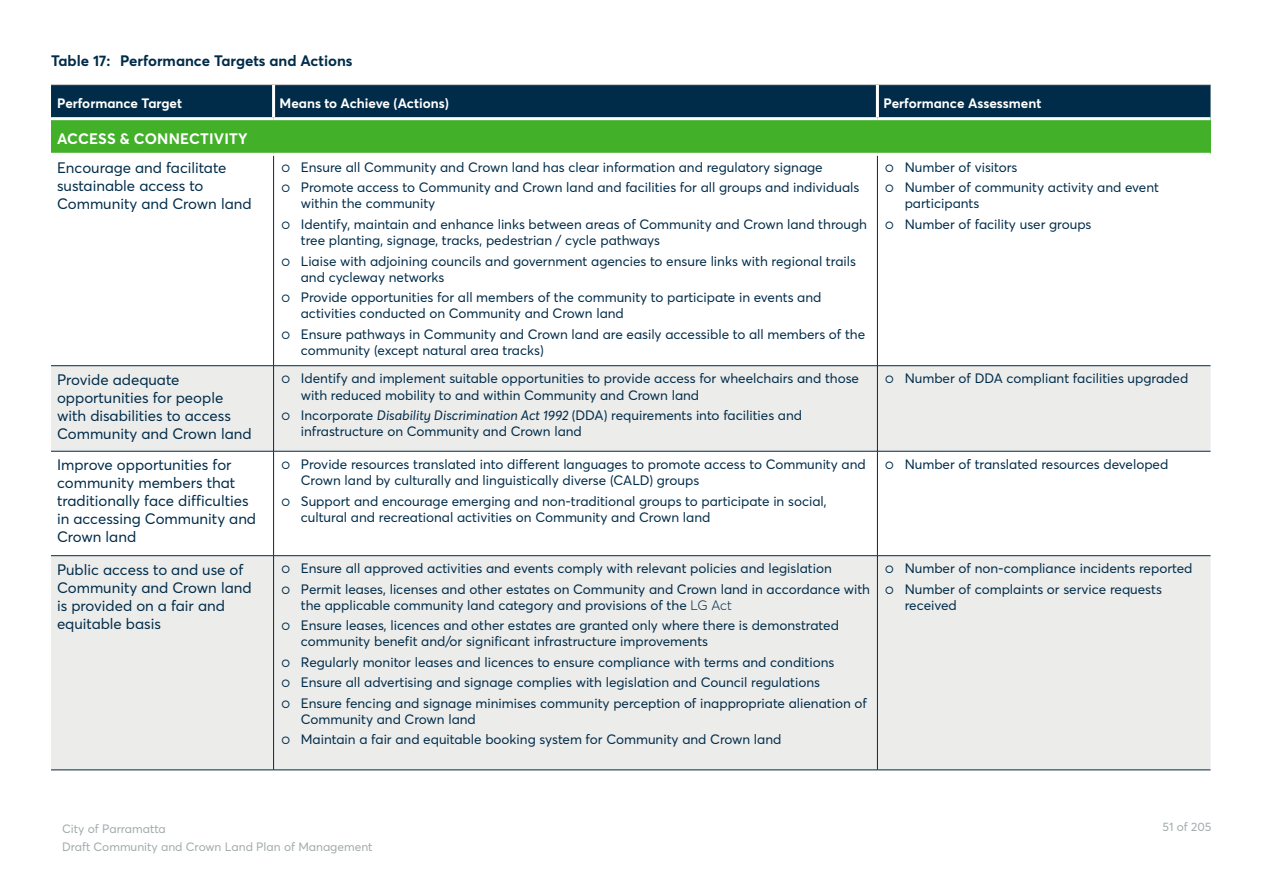
<style>
.page{position:relative;width:1263px;height:893px;background:#fff}
.page>*{position:absolute;margin:0;border:0;box-sizing:border-box;transform-origin:0 0}
.t1{font:15px/18px "Parramatta";color:#002c49}
.t2{font:700 15px "Parramatta";color:#002c49}
.t3{font:700 15px "Parramatta";letter-spacing:.01em;color:#fff}
.t4{font:13.5px/16.2px "Parramatta";color:#002c49}
.t5{font:700 13.5px "Parramatta";color:#fff}
.t6{font:12px "Parramatta";color:#a2aaad}
.s1{font-style:italic}
.s2{font-weight:300}
</style>
<div class="page">
<div style="left:51px;top:85px;width:1159px;height:32px;background:#002c49"></div>
<div style="left:51px;top:119px;width:1159px;height:35px;background:#42b029"></div>
<svg style="left:51px;top:366px;width:1159px;height:404px;fill:#ececeb"></svg>
<hr style="left:51px;top:84px;width:223px;height:1px;background:#d0d0ce">
<hr style="left:274px;top:84px;width:603px;height:1px;background:#d0d0ce">
<hr style="left:877px;top:84px;width:333px;height:1px;background:#d0d0ce">
<hr style="left:51px;top:153px;width:223px;height:3px;background:#fff">
<hr style="left:274px;top:153px;width:603px;height:3px;background:#fff">
<hr style="left:877px;top:153px;width:333px;height:3px;background:#fff">
<hr style="left:273px;top:156px;width:1px;height:209px;background:#002c49">
<hr style="left:877px;top:156px;width:1px;height:209px;background:#002c49">
<hr style="left:51px;top:365px;width:223px;height:1px;background:#002c49">
<hr style="left:274px;top:365px;width:603px;height:1px;background:#002c49">
<hr style="left:273px;top:366px;width:1px;height:85px;background:#002c49">
<hr style="left:877px;top:365px;width:333px;height:1px;background:#002c49">
<hr style="left:877px;top:366px;width:1px;height:85px;background:#002c49">
<hr style="left:51px;top:451px;width:223px;height:1px;background:#002c49">
<hr style="left:274px;top:451px;width:603px;height:1px;background:#002c49">
<hr style="left:273px;top:451px;width:1px;height:104px;background:#002c49">
<hr style="left:877px;top:451px;width:333px;height:1px;background:#002c49">
<hr style="left:877px;top:451px;width:1px;height:104px;background:#002c49">
<hr style="left:51px;top:555px;width:223px;height:1px;background:#002c49">
<hr style="left:274px;top:555px;width:603px;height:1px;background:#002c49">
<hr style="left:877px;top:555px;width:333px;height:1px;background:#002c49">
<hr style="left:273px;top:556px;width:1px;height:214px;background:#002c49">
<hr style="left:877px;top:556px;width:1px;height:214px;background:#002c49">
<hr style="left:51px;top:770px;width:223px;height:1px;background:#002c49">
<hr style="left:274px;top:770px;width:603px;height:1px;background:#002c49">
<hr style="left:877px;top:770px;width:333px;height:1px;background:#002c49">
<hr style="left:272px;top:85px;width:3px;height:32px;background:#fff">
<hr style="left:876px;top:85px;width:3px;height:32px;background:#fff">
<hr style="left:51px;top:117px;width:223px;height:3px;background:#fff">
<hr style="left:274px;top:117px;width:603px;height:3px;background:#fff">
<hr style="left:877px;top:117px;width:333px;height:3px;background:#fff">
<p class="t2" style="left:51px;top:50px;width:303px">Table 17: Performance Targets and Actions</p>
<p class="t5" style="left:57px;top:93px;width:127px">Performance Target</p>
<p class="t5" style="left:280px;top:93px;width:171px">Means to Achieve (Actions)</p>
<p class="t5" style="left:883px;top:93px;width:159px">Performance Assessment</p>
<p class="t3" style="left:57px;top:128px;width:192px">ACCESS &amp; CONNECTIVITY</p>
<p class="t1" style="left:57px;top:158px;width:196px">Encourage and facilitate sustainable access to<br>Community and Crown land</p>
<p class="t4" style="left:281px;top:158px;width:543px">○ Ensure all Community and Crown land has clear information and regulatory signage</p>
<p class="t4" style="left:885px;top:158px;width:134px">○ Number of visitors</p>
<p class="t4" style="left:905px;top:179px;width:256px;text-indent:-19px">○ Number of community activity and event participants</p>
<p class="t4" style="left:885px;top:215px;width:208px">○ Number of facility user groups</p>
<p class="t4" style="left:301px;top:179px;width:560px;text-indent:-19px">○ Promote access to Community and Crown land and facilities for all groups and individuals within the community</p>
<p class="t4" style="left:301px;top:215px;width:568px;text-indent:-19px">○ Identify, maintain and enhance links between areas of Community and Crown land through tree planting, signage, tracks, pedestrian / cycle pathways</p>
<p class="t4" style="left:301px;top:252px;width:557px;text-indent:-19px">○ Liaise with adjoining councils and government agencies to ensure links with regional trails and cycleway networks</p>
<p class="t4" style="left:301px;top:289px;width:522px;text-indent:-19px">○ Provide opportunities for all members of the community to participate in events and activities conducted on Community and Crown land</p>
<p class="t4" style="left:301px;top:325px;width:566px;text-indent:-19px">○ Ensure pathways in Community and Crown land are easily accessible to all members of the community (except natural area tracks)</p>
<p class="t1" style="left:57px;top:370px;width:196px">Provide adequate opportunities for people with disabilities to access<br>Community and Crown land</p>
<p class="t4" style="left:301px;top:370px;width:560px;text-indent:-19px">○ Identify and implement suitable opportunities to provide access for wheelchairs and those with reduced mobility to and within Community and Crown land</p>
<p class="t4" style="left:301px;top:407px;width:503px;text-indent:-19px">○ Incorporate <span class="s1">Disability Discrimination Act 1992</span> (DDA) requirements into facilities and infrastructure on Community and Crown land</p>
<p class="t1" style="left:57px;top:455px;width:201px">Improve opportunities for community members that traditionally face difficulties in accessing Community and<br>Crown land</p>
<p class="t4" style="left:301px;top:455px;width:566px;text-indent:-19px">○ Provide resources translated into different languages to promote access to Community and<br>Crown land by culturally and linguistically diverse (CALD) groups</p>
<p class="t4" style="left:301px;top:492px;width:527px;text-indent:-19px">○ Support and encourage emerging and non-traditional groups to participate in social, cultural and recreational activities on Community and Crown land</p>
<p class="t1" style="left:57px;top:560px;width:196px">Public access to and use of<br>Community and Crown land is provided on a fair and equitable basis</p>
<p class="t4" style="left:281px;top:560px;width:552px">○ Ensure all approved activities and events comply with relevant policies and legislation</p>
<p class="t4" style="left:301px;top:580px;width:571px;text-indent:-19px">○ Permit leases, licenses and other estates on Community and Crown land in accordance with the applicable community land category and provisions of the <span class="s2">LG Act</span></p>
<p class="t4" style="left:301px;top:617px;width:540px;text-indent:-19px">○ Ensure leases, licences and other estates are granted only where there is demonstrated community benefit and/or significant infrastructure improvements</p>
<p class="t4" style="left:281px;top:653px;width:555px">○ Regularly monitor leases and licences to ensure compliance with terms and conditions</p>
<p class="t4" style="left:281px;top:674px;width:540px">○ Ensure all advertising and signage complies with legislation and Council regulations</p>
<p class="t4" style="left:301px;top:694px;width:568px;text-indent:-19px">○ Ensure fencing and signage minimises community perception of inappropriate alienation of<br>Community and Crown land</p>
<p class="t4" style="left:281px;top:731px;width:502px">○ Maintain a fair and equitable booking system for Community and Crown land</p>
<p class="t4" style="left:885px;top:370px;width:305px">○ Number of DDA compliant facilities upgraded</p>
<p class="t4" style="left:885px;top:455px;width:285px">○ Number of translated resources developed</p>
<p class="t4" style="left:885px;top:560px;width:309px">○ Number of non-compliance incidents reported</p>
<p class="t4" style="left:905px;top:580px;width:259px;text-indent:-19px">○ Number of complaints or service requests received</p>
<p class="t6" style="left:62px;top:820px;width:105px">City of Parramatta</p>
<p class="t6" style="left:1162px;top:819px;width:50px">51 of 205</p>
<p class="t6" style="left:62px;top:839px;width:312px">Draft Community and Crown Land Plan of Management</p>
</div>
